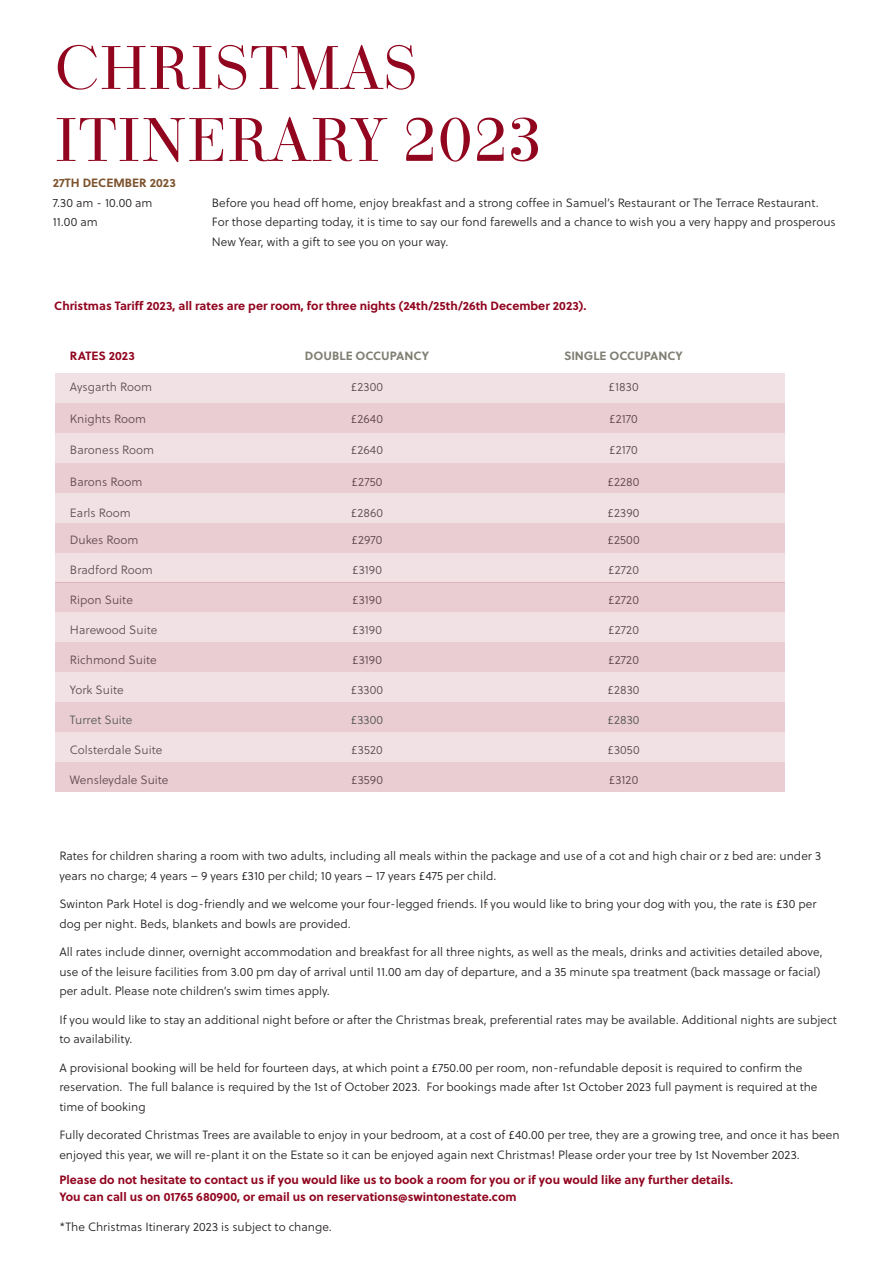
<style>
.page{position:relative;width:893px;height:1263px;background:#fff}
.page>*{position:absolute;margin:0;border:0;box-sizing:border-box;transform-origin:0 0}
.t1{font:60px "Ratio Modern";letter-spacing:.01em;color:#91051f}
.t2{font:12px/19.5px "Soleil Lt";color:#231f20}
.t3{font:12px "Soleil Lt";color:#57585a}
.t4{font:700 12px "Soleil";color:#91051f}
.t5{font:700 12px "Soleil";color:#807f74}
.t6{font:700 12px "Soleil";color:#7d532d}
</style>
<div class="page">
<div style="left:39px;top:702px;width:784px;height:30px;background:#e9cdd3"></div>
<div style="left:53px;top:403px;width:785px;height:30px;background:#e9cdd3"></div>
<div style="left:54px;top:433px;width:785px;height:30px;background:#f2e1e4"></div>
<div style="left:37px;top:463px;width:785px;height:29px;background:#e9cdd3"></div>
<div style="left:53px;top:492px;width:785px;height:30px;background:#f2e1e4"></div>
<div style="left:54px;top:522px;width:785px;height:30px;background:#e9cdd3"></div>
<div style="left:54px;top:552px;width:785px;height:30px;background:#f2e1e4"></div>
<div style="left:53px;top:582px;width:785px;height:30px;background:#e9cdd3"></div>
<div style="left:54px;top:612px;width:785px;height:30px;background:#f2e1e4"></div>
<div style="left:53px;top:642px;width:785px;height:30px;background:#e9cdd3"></div>
<div style="left:13px;top:672px;width:785px;height:30px;background:#f2e1e4"></div>
<div style="left:39px;top:732px;width:784px;height:30px;background:#f2e1e4"></div>
<div style="left:39px;top:373px;width:784px;height:30px;background:#f2e1e4"></div>
<div style="left:37px;top:762px;width:785px;height:30px;background:#e9cdd3"></div>
<div style="left:785px;top:363px;width:76px;height:437px;background:#fff"></div>
<div style="left:9px;top:363px;width:46px;height:437px;background:#fff"></div>
<p class="t1" style="left:55px;top:29px;width:364px">CHRISTMAS</p>
<p class="t1" style="left:55px;top:101px;width:488px">ITINERARY 2023</p>
<p class="t6" style="left:53px;top:174px;width:124px">27TH DECEMBER 2023</p>
<p class="t2" style="left:53px;top:193px;width:101px">7.30 am - 10.00 am</p>
<p class="t2" style="left:212px;top:193px;width:608px">Before you head off home, enjoy breakfast and a strong coffee in Samuel’s Restaurant or The Terrace Restaurant.</p>
<p class="t2" style="left:53px;top:212px;width:46px">11.00 am</p>
<p class="t2" style="left:212px;top:212px;width:625px">For those departing today, it is time to say our fond farewells and a chance to wish you a very happy and prosperous<br>New Year, with a gift to see you on your way.</p>
<p class="t4" style="left:54px;top:296px;width:534px">Christmas Tariff 2023, all rates are per room, for three nights (24th/25th/26th December 2023).</p>
<p class="t4" style="left:70px;top:346px;width:66px">RATES 2023</p>
<p class="t5" style="left:305px;top:346px;width:126px">DOUBLE OCCUPANCY</p>
<p class="t5" style="left:564px;top:346px;width:120px">SINGLE OCCUPANCY</p>
<p class="t3" style="left:70px;top:378px;width:84px">Aysgarth Room</p>
<p class="t3" style="left:351px;top:378px;width:34px">£2300</p>
<p class="t3" style="left:608px;top:378px;width:32px">£1830</p>
<p class="t3" style="left:70px;top:410px;width:78px">Knights Room</p>
<p class="t3" style="left:351px;top:410px;width:34px">£2640</p>
<p class="t3" style="left:609px;top:410px;width:30px">£2170</p>
<p class="t3" style="left:70px;top:441px;width:86px">Baroness Room</p>
<p class="t3" style="left:351px;top:441px;width:34px">£2640</p>
<p class="t3" style="left:609px;top:441px;width:30px">£2170</p>
<p class="t3" style="left:70px;top:473px;width:74px">Barons Room</p>
<p class="t3" style="left:352px;top:473px;width:32px">£2750</p>
<p class="t3" style="left:608px;top:473px;width:33px">£2280</p>
<p class="t3" style="left:70px;top:504px;width:62px">Earls Room</p>
<p class="t3" style="left:351px;top:504px;width:34px">£2860</p>
<p class="t3" style="left:607px;top:504px;width:34px">£2390</p>
<p class="t3" style="left:70px;top:531px;width:70px">Dukes Room</p>
<p class="t3" style="left:352px;top:531px;width:32px">£2970</p>
<p class="t3" style="left:607px;top:531px;width:34px">£2500</p>
<p class="t3" style="left:70px;top:561px;width:84px">Bradford Room</p>
<p class="t3" style="left:352px;top:561px;width:31px">£3190</p>
<p class="t3" style="left:608px;top:561px;width:32px">£2720</p>
<p class="t3" style="left:70px;top:591px;width:64px">Ripon Suite</p>
<p class="t3" style="left:352px;top:591px;width:31px">£3190</p>
<p class="t3" style="left:608px;top:591px;width:32px">£2720</p>
<p class="t3" style="left:70px;top:621px;width:89px">Harewood Suite</p>
<p class="t3" style="left:352px;top:621px;width:31px">£3190</p>
<p class="t3" style="left:608px;top:621px;width:32px">£2720</p>
<p class="t3" style="left:70px;top:651px;width:88px">Richmond Suite</p>
<p class="t3" style="left:352px;top:651px;width:31px">£3190</p>
<p class="t3" style="left:608px;top:651px;width:32px">£2720</p>
<p class="t3" style="left:70px;top:681px;width:55px">York Suite</p>
<p class="t3" style="left:351px;top:681px;width:34px">£3300</p>
<p class="t3" style="left:607px;top:681px;width:34px">£2830</p>
<p class="t3" style="left:70px;top:711px;width:64px">Turret Suite</p>
<p class="t3" style="left:351px;top:711px;width:34px">£3300</p>
<p class="t3" style="left:607px;top:711px;width:34px">£2830</p>
<p class="t3" style="left:70px;top:741px;width:94px">Colsterdale Suite</p>
<p class="t3" style="left:351px;top:741px;width:33px">£3520</p>
<p class="t3" style="left:607px;top:741px;width:34px">£3050</p>
<p class="t3" style="left:70px;top:771px;width:100px">Wensleydale Suite</p>
<p class="t3" style="left:351px;top:771px;width:33px">£3590</p>
<p class="t3" style="left:609px;top:771px;width:31px">£3120</p>
<p class="t2" style="left:59px;top:846px;width:763px">Rates for children sharing a room with two adults, including all meals within the package and use of a cot and high chair or z bed are: under 3 years no charge; 4 years – 9 years £310 per child; 10 years – 17 years £475 per child.</p>
<p class="t2" style="left:59px;top:894px;width:759px">Swinton Park Hotel is dog-friendly and we welcome your four-legged friends. If you would like to bring your dog with you, the rate is £30 per dog per night. Beds, blankets and bowls are provided.</p>
<p class="t2" style="left:59px;top:942px;width:765px">All rates include dinner, overnight accommodation and breakfast for all three nights, as well as the meals, drinks and activities detailed above, use of the leisure facilities from 3.00 pm day of arrival until 11.00 am day of departure, and a 35 minute spa treatment (back massage or facial) per adult. Please note children’s swim times apply.</p>
<p class="t2" style="left:59px;top:1009px;width:779px">If you would like to stay an additional night before or after the Christmas break, preferential rates may be available. Additional nights are subject to availability.</p>
<p class="t2" style="left:59px;top:1057px;width:760px">A provisional booking will be held for fourteen days, at which point a £750.00 per room, non-refundable deposit is required to confirm the reservation. The full balance is required by the 1st of October 2023. For bookings made after 1st October 2023 full payment is required at the time of booking</p>
<p class="t2" style="left:59px;top:1125px;width:782px">Fully decorated Christmas Trees are available to enjoy in your bedroom, at a cost of £40.00 per tree, they are a growing tree, and once it has been enjoyed this year, we will re-plant it on the Estate so it can be enjoyed again next Christmas! Please order your tree by 1st November 2023.</p>
<p class="t4" style="left:59px;top:1170px;width:675px">Please do not hesitate to contact us if you would like us to book a room for you or if you would like any further details.</p>
<p class="t4" style="left:59px;top:1187px;width:459px">You can call us on 01765 680900, or email us on reservations@swintonestate.com</p>
<p class="t2" style="left:59px;top:1216px;width:274px">*The Christmas Itinerary 2023 is subject to change.</p>
</div>
